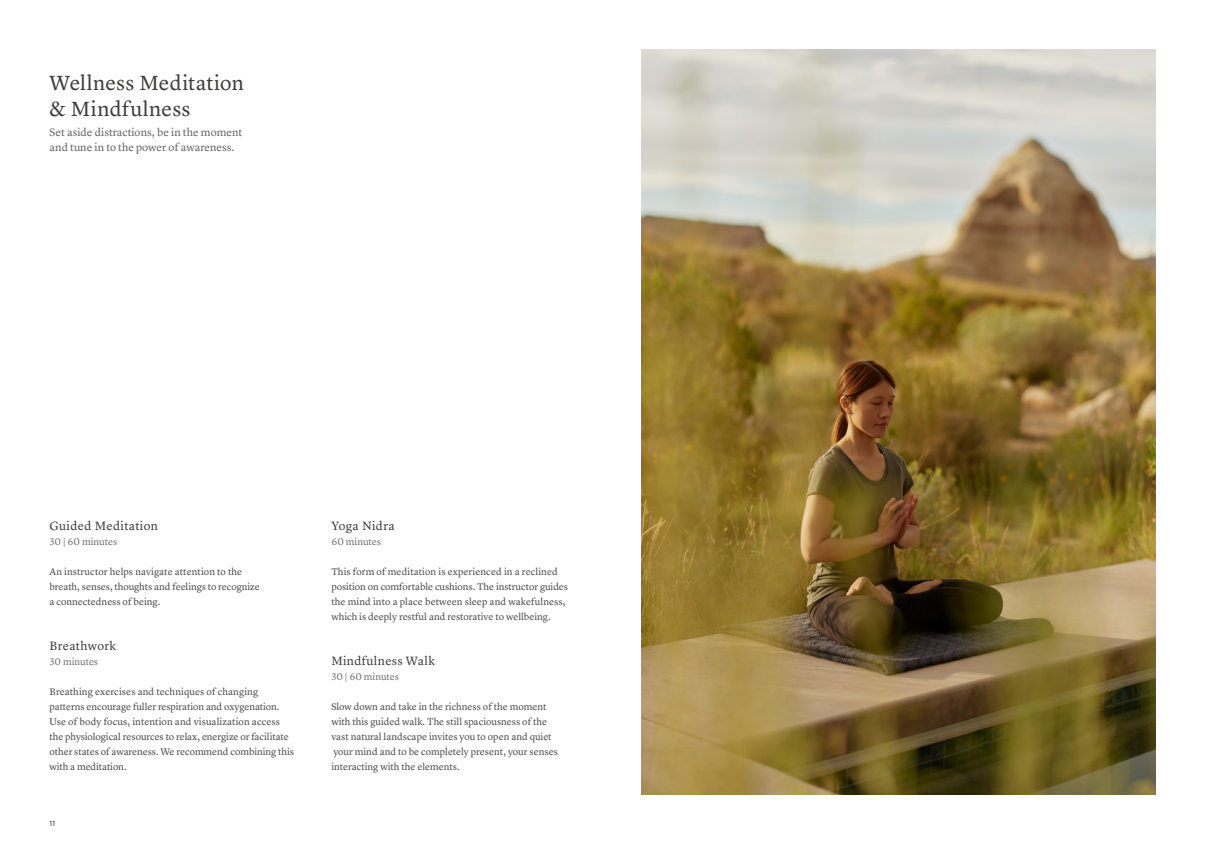
<style>
.page{position:relative;width:1205px;height:851px;background:#fff}
.page>*{position:absolute;margin:0;border:0;box-sizing:border-box;transform-origin:0 0}
.t1{font:21.25px/26.2px "Lyon Text Aman Regular";letter-spacing:.015em;color:#3c3c3b}
.t2{font:12.5px "Lyon Text Aman Regular";letter-spacing:.03em;color:#3c3c3b}
.t3{font:11.25px/15px "Lyon Text Aman Regular";color:#646363}
.t4{font:10px/15px "Lyon Text Aman Regular";color:#4a4a49}
.t5{font:10px "Lyon Text Aman Regular";color:#706f6f}
.t6{font:7.75px "Whitney";color:#000}
</style>
<div class="page">
<img style="left:641px;top:50px;width:514px;height:744px">
<h1 class="t1" style="left:50px;top:68px;width:196px">Wellness Meditation &amp; Mindfulness</h1>
<p class="t3" style="left:50px;top:123px;width:194px">Set aside distractions, be in the moment and tune in to the power of awareness.</p>
<p class="t2" style="left:50px;top:516px;width:110px">Guided Meditation</p>
<p class="t5" style="left:50px;top:534px;width:69px">30 | 60 minutes</p>
<p class="t4" style="left:50px;top:563px;width:212px">An instructor helps navigate attention to the breath, senses, thoughts and feelings to recognize a connectedness of being.</p>
<p class="t2" style="left:50px;top:636px;width:68px">Breathwork</p>
<p class="t5" style="left:50px;top:654px;width:50px">30 minutes</p>
<p class="t4" style="left:50px;top:683px;width:246px">Breathing exercises and techniques of changing patterns encourage fuller respiration and oxygenation.<br>Use of body focus, intention and visualization access the physiological resources to relax, energize or facilitate other states of awareness. We recommend combining this with a meditation.</p>
<p class="t6" style="left:50px;top:817px;width:7px">11</p>
<p class="t2" style="left:331px;top:516px;width:65px">Yoga Nidra</p>
<p class="t5" style="left:331px;top:534px;width:51px">60 minutes</p>
<p class="t4" style="left:331px;top:563px;width:238px">This form of meditation is experienced in a reclined position on comfortable cushions. The instructor guides the mind into a place between sleep and wakefulness, which is deeply restful and restorative to wellbeing.</p>
<p class="t2" style="left:331px;top:651px;width:105px">Mindfulness Walk</p>
<p class="t5" style="left:331px;top:669px;width:69px">30 | 60 minutes</p>
<p class="t4" style="left:331px;top:698px;width:228px">Slow down and take in the richness of the moment with this guided walk. The still spaciousness of the vast natural landscape invites you to open and quiet your mind and to be completely present, your senses interacting with the elements.</p>
</div>
